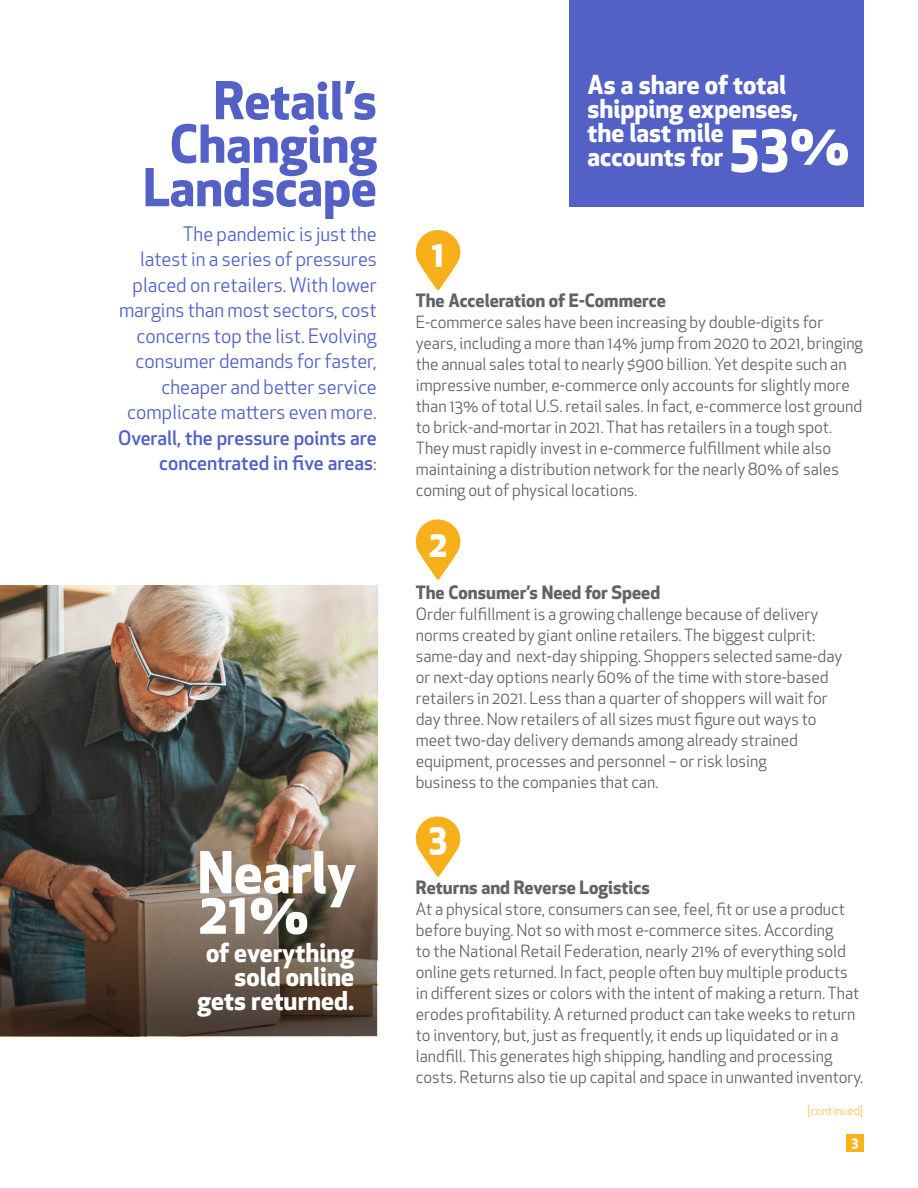
<style>
.page{position:relative;width:918px;height:1188px;background:#fff}
.page>*{position:absolute;margin:0;border:0;box-sizing:border-box;transform-origin:0 0}
.t1{font:700 56.25px/40.5px "Apex New";color:#fff}
.t2{font:700 51px/43.5px "Apex New";color:#5360c6;text-align:right}
.t3{font:700 36px "Apex New";color:#fff}
.t4{font:700 25.5px/24px "Apex New";color:#fff}
.t5{font:19.5px/25.5px "Apex New";color:#5360c6;text-align:right}
.t6{font:700 18px "Apex New";color:#636366}
.t7{font:16.5px/21px "Apex New";color:#636366}
.t8{font:700 13.5px "Apex New";color:#fff}
.t9{font:12px "Apex New";color:#fbc35b}
.s1{font-weight:500}
.s2{font-size:15px}
</style>
<div class="page">
<div style="left:570px;top:0;width:294px;height:206px;background:#5360c6"></div>
<svg style="left:416px;top:230px;width:44px;height:60px"></svg>
<svg style="left:416px;top:519px;width:44px;height:61px"></svg>
<img style="left:0;top:585px;width:378px;height:452px">
<svg style="left:1px;top:822px;width:376px;height:214px;background:#5f4f42"></svg>
<svg style="left:416px;top:816px;width:44px;height:61px"></svg>
<div style="left:846px;top:1134px;width:18px;height:18px;background:#f8b219"></div>
<p class="t2" style="left:143px;top:77px;width:235px">Retail’s<br>Changing<br>Landscape</p>
<p class="t5" style="left:118px;top:221px;width:260px">The pandemic is just the<br>latest in a series of pressures placed on retailers. With lower margins than most sectors, cost concerns top the list. Evolving consumer demands for faster, cheaper and better service complicate matters even more.<br><span class="s1">Overall, the pressure points are concentrated in five areas</span>:</p>
<p class="t1" style="left:198px;top:850px;width:160px">Nearly<br>21%</p>
<p class="t4" style="left:198px;top:940px;width:158px;text-align:right">of everything sold online gets returned.</p>
<p class="t4" style="left:588px;top:72px;width:212px">As a share of total shipping expenses, the last mile accounts for</p>
<p class="t1" style="left:729px;top:121px;width:123px">53%</p>
<p class="t3" style="left:431px;top:228px;width:14px">1</p>
<p class="t6" style="left:416px;top:288px;width:252px">The Acceleration of E-Commerce</p>
<p class="t7" style="left:416px;top:312px;width:449px">E-commerce sales have been increasing by double-digits for years, including a more than 14% jump from 2020 to 2021, bringing the annual sales total to nearly $900 billion. Yet despite such an impressive number, e-commerce only accounts for slightly more than 13% of total U.S. retail sales. In fact, e-commerce lost ground to brick-and-mortar in 2021. That has retailers in a tough spot.<br>They must rapidly invest in e-commerce fulfillment while also maintaining a distribution network for the nearly 80% of sales coming out of physical locations<span class="s2">.</span></p>
<p class="t3" style="left:428px;top:517px;width:21px">2</p>
<p class="t6" style="left:416px;top:579px;width:246px">The Consumer’s Need for Speed</p>
<p class="t7" style="left:416px;top:603px;width:428px">Order fulfillment is a growing challenge because of delivery norms created by giant online retailers. The biggest culprit: same-day and next-day shipping. Shoppers selected same-day or next-day options nearly 60% of the time with store-based retailers in 2021. Less than a quarter of shoppers will wait for day three. Now retailers of all sizes must figure out ways to meet two-day delivery demands among already strained equipment, processes and personnel – or risk losing<br>business to the companies that can.</p>
<p class="t3" style="left:428px;top:811px;width:21px">3</p>
<p class="t6" style="left:416px;top:874px;width:236px">Returns and Reverse Logistics</p>
<p class="t7" style="left:416px;top:898px;width:449px">At a physical store, consumers can see, feel, fit or use a product before buying. Not so with most e-commerce sites. According<br>to the National Retail Federation, nearly 21% of everything sold online gets returned. In fact, people often buy multiple products in different sizes or colors with the intent of making a return. That erodes profitability. A returned product can take weeks to return to inventory, but, just as frequently, it ends up liquidated or in a landfill. This generates high shipping, handling and processing costs. Returns also tie up capital and space in unwanted inventory.</p>
<p class="t9" style="left:808px;top:1103px;width:57px">[continued]</p>
<p class="t8" style="left:851px;top:1132px;width:9px">3</p>
</div>
